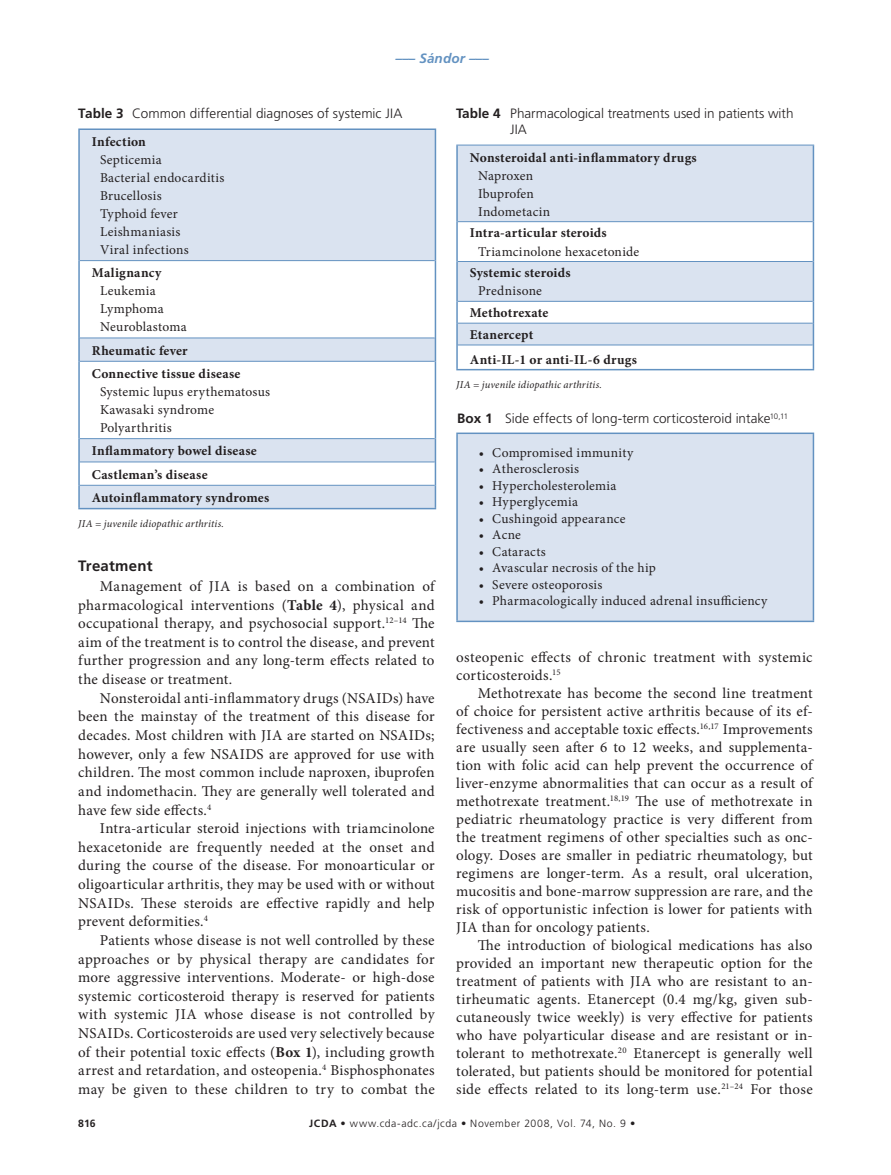
<style>
.page{position:relative;width:891px;height:1175px;background:#fff}
.page>*{position:absolute;margin:0;border:0;box-sizing:border-box;transform-origin:0 0}
.t1{font:15px/18.6px "Minion Pro";letter-spacing:.015em;color:#231f20;text-align:justify}
.t2{font:700 15px "Frutiger LT Std";letter-spacing:.015em;color:#231f20}
.t3{font:13.5px/18px "Minion Pro";letter-spacing:.02em;color:#231f20}
.t4{font:700 13.5px/23.2px "Minion Pro";letter-spacing:.02em;color:#231f20}
.t5{font:300 13.5px/16.2px "Frutiger LT Std";color:#231f20}
.t6{font:italic 700 13.5px "Frutiger LT Std";letter-spacing:.01em;color:#6392c1}
.t7{font:italic 10.5px "Minion Pro";letter-spacing:.015em;color:#231f20}
.t8{font:300 10.5px "Frutiger LT Std";letter-spacing:.055em;color:#231f20}
.t9{font:700 10.5px "Frutiger LT Std";color:#231f20}
.s1{font-weight:700}
</style>
<div class="page">
<svg style="left:458px;top:146px;width:355px;height:198px;fill:#dae3f0"></svg>
<hr style="left:456px;top:145px;width:358px;height:1px;background:#6392c1">
<hr style="left:458px;top:221px;width:355px;height:1px;background:#6392c1">
<hr style="left:458px;top:261px;width:355px;height:1px;background:#6392c1">
<hr style="left:458px;top:301px;width:355px;height:1px;background:#6392c1">
<hr style="left:458px;top:323px;width:355px;height:1px;background:#6392c1">
<hr style="left:458px;top:344px;width:355px;height:1px;background:#6392c1">
<hr style="left:456px;top:145px;width:2px;height:77px;background:#6392c1">
<hr style="left:813px;top:145px;width:1px;height:77px;background:#6392c1">
<hr style="left:456px;top:222px;width:2px;height:39px;background:#6392c1">
<hr style="left:813px;top:222px;width:1px;height:39px;background:#6392c1">
<hr style="left:456px;top:261px;width:2px;height:40px;background:#6392c1">
<hr style="left:813px;top:261px;width:1px;height:40px;background:#6392c1">
<hr style="left:456px;top:301px;width:2px;height:22px;background:#6392c1">
<hr style="left:456px;top:323px;width:2px;height:22px;background:#6392c1">
<hr style="left:456px;top:345px;width:2px;height:24px;background:#6392c1">
<svg style="left:813px;top:301px;width:1px;height:68px"></svg>
<hr style="left:456px;top:369px;width:358px;height:1px;background:#6392c1">
<div style="left:457px;top:433px;width:356px;height:188px;background:#dae3f0"></div>
<hr style="left:456px;top:432px;width:358px;height:2px;background:#6392c1">
<hr style="left:456px;top:434px;width:2px;height:186px;background:#6392c1">
<hr style="left:813px;top:434px;width:1px;height:186px;background:#6392c1">
<hr style="left:456px;top:620px;width:358px;height:2px;background:#6392c1">
<svg style="left:80px;top:130px;width:355px;height:378px;fill:#dae3f0"></svg>
<hr style="left:80px;top:485px;width:355px;height:1px;background:#6392c1">
<hr style="left:78px;top:128px;width:358px;height:2px;background:#6392c1">
<hr style="left:78px;top:130px;width:2px;height:131px;background:#6392c1">
<hr style="left:435px;top:130px;width:1px;height:131px;background:#6392c1">
<hr style="left:78px;top:261px;width:2px;height:77px;background:#6392c1">
<hr style="left:435px;top:261px;width:1px;height:77px;background:#6392c1">
<hr style="left:78px;top:338px;width:2px;height:23px;background:#6392c1">
<svg style="left:435px;top:338px;width:1px;height:23px"></svg>
<hr style="left:78px;top:361px;width:2px;height:77px;background:#6392c1">
<hr style="left:435px;top:361px;width:1px;height:77px;background:#6392c1">
<hr style="left:78px;top:438px;width:2px;height:24px;background:#6392c1">
<hr style="left:78px;top:462px;width:2px;height:23px;background:#6392c1">
<hr style="left:78px;top:485px;width:2px;height:23px;background:#6392c1">
<svg style="left:435px;top:438px;width:1px;height:70px"></svg>
<hr style="left:78px;top:508px;width:358px;height:1px;background:#6392c1">
<hr style="left:80px;top:260px;width:355px;height:1px;background:#6392c1">
<hr style="left:80px;top:337px;width:355px;height:1px;background:#6392c1">
<hr style="left:80px;top:361px;width:355px;height:1px;background:#6392c1">
<hr style="left:80px;top:438px;width:355px;height:1px;background:#6392c1">
<hr style="left:80px;top:461px;width:355px;height:1px;background:#6392c1">
<p class="t6" style="left:396px;top:50px;width:95px">––– Sándor –––</p>
<p class="t5" style="left:78px;top:106px;width:326px"><span class="s1">Table 3</span> Common differential diagnoses of systemic JIA</p>
<p class="t4" style="left:92px;top:130px;width:56px">Infection</p>
<p class="t3" style="left:100px;top:151px;width:126px">Septicemia<br>Bacterial endocarditis<br>Brucellosis<br>Typhoid fever<br>Leishmaniasis<br>Viral infections</p>
<p class="t4" style="left:92px;top:261px;width:71px">Malignancy</p>
<p class="t3" style="left:100px;top:282px;width:88px">Leukemia<br>Lymphoma<br>Neuroblastoma</p>
<p class="t4" style="left:92px;top:338px;width:150px">Rheumatic fever<br>Connective tissue disease</p>
<p class="t3" style="left:100px;top:382px;width:172px">Systemic lupus erythematosus<br>Kawasaki syndrome<br>Polyarthritis</p>
<p class="t4" style="left:92px;top:439px;width:179px">Inflammatory bowel disease<br>Castleman’s disease<br>Autoinflammatory syndromes</p>
<p class="t7" style="left:78px;top:517px;width:147px">JIA = juvenile idiopathic arthritis.</p>
<p class="t2" style="left:78px;top:557px;width:76px">Treatment</p>
<p class="t1" style="left:78px;top:577px;width:358px;text-indent:22px">Management of JIA is based on a combination of pharmacological interventions (<span class="s1">Table 4</span>), physical and occupational therapy, and psychosocial support.<sup>12–14</sup> The aim of the treatment is to control the disease, and prevent further progression and any long-term effects related to the disease or treatment.</p>
<p class="t1" style="left:78px;top:688px;width:358px;text-indent:22px">Nonsteroidal anti-inflammatory drugs (NSAIDs) have been the mainstay of the treatment of this disease for decades. Most children with JIA are started on NSAIDs; however, only a few NSAIDS are approved for use with children. The most common include naproxen, ibuprofen and indomethacin. They are generally well tolerated and have few side effects.<sup>4</sup></p>
<p class="t1" style="left:78px;top:819px;width:358px;text-indent:22px">Intra-articular steroid injections with triamcinolone hexacetonide are frequently needed at the onset and during the course of the disease. For monoarticular or oligoarticular arthritis, they may be used with or without NSAIDs. These steroids are effective rapidly and help prevent deformities.<sup>4</sup></p>
<p class="t1" style="left:78px;top:931px;width:358px;text-indent:22px">Patients whose disease is not well controlled by these approaches or by physical therapy are candidates for more aggressive interventions. Moderate- or high-dose systemic corticosteroid therapy is reserved for patients with systemic JIA whose disease is not controlled by NSAIDs. Corticosteroids are used very selectively because of their potential toxic effects (<span class="s1">Box 1</span>), including growth arrest and retardation, and osteopenia.<sup>4</sup> Bisphosphonates may be given to these children to try to combat the</p>
<p class="t5" style="left:510px;top:106px;width:285px;text-indent:-54px"><span class="s1">Table 4</span> Pharmacological treatments used in patients with<br>JIA</p>
<p class="t4" style="left:470px;top:145px;width:228px">Nonsteroidal anti-inflammatory drugs</p>
<p class="t3" style="left:478px;top:166px;width:74px">Naproxen<br>Ibuprofen<br>Indometacin</p>
<p class="t4" style="left:470px;top:221px;width:139px">Intra-articular steroids</p>
<p class="t3" style="left:478px;top:242px;width:163px">Triamcinolone hexacetonide</p>
<p class="t4" style="left:470px;top:261px;width:102px">Systemic steroids</p>
<p class="t3" style="left:478px;top:282px;width:65px">Prednisone</p>
<p class="t4" style="left:470px;top:302px;width:80px;line-height:21.8px">Methotrexate<br>Etanercept</p>
<p class="t4" style="left:470px;top:347px;width:169px">Anti-IL-1 or anti-IL-6 drugs</p>
<p class="t7" style="left:456px;top:378px;width:147px">JIA = juvenile idiopathic arthritis.</p>
<p class="t5" style="left:457px;top:410px;width:333px"><span class="s1">Box 1</span> Side effects of long-term corticosteroid intake<sup>10,11</sup></p>
<p class="t3" style="left:479px;top:443px;width:156px">• Compromised immunity</p>
<p class="t3" style="left:479px;top:460px;width:102px">• Atherosclerosis</p>
<p class="t3" style="left:479px;top:476px;width:139px">• Hypercholesterolemia</p>
<p class="t3" style="left:479px;top:493px;width:101px">• Hyperglycemia</p>
<p class="t3" style="left:479px;top:509px;width:148px">• Cushingoid appearance</p>
<p class="t3" style="left:479px;top:526px;width:44px">• Acne</p>
<p class="t3" style="left:479px;top:542px;width:69px">• Cataracts</p>
<p class="t3" style="left:479px;top:559px;width:179px">• Avascular necrosis of the hip</p>
<p class="t3" style="left:479px;top:575px;width:125px">• Severe osteoporosis</p>
<p class="t3" style="left:479px;top:592px;width:290px">• Pharmacologically induced adrenal insufficiency</p>
<p class="t1" style="left:456px;top:648px;width:358px;line-height:18px">osteopenic effects of chronic treatment with systemic corticosteroids.<sup>15</sup></p>
<p class="t1" style="left:456px;top:684px;width:358px;line-height:18px;text-indent:22px">Methotrexate has become the second line treatment of choice for persistent active arthritis because of its ef&shy;fectiveness and acceptable toxic effects.<sup>16,17</sup> Improvements are usually seen after 6 to 12 weeks, and supplementa&shy;tion with folic acid can help prevent the occurrence of liver-enzyme abnormalities that can occur as a result of methotrexate treatment.<sup>18,19</sup> The use of methotrexate in pediatric rheumatology practice is very different from the treatment regimens of other specialties such as onc&shy;ology. Doses are smaller in pediatric rheumatology, but regimens are longer-term. As a result, oral ulceration, mucositis and bone-marrow suppression are rare, and the risk of opportunistic infection is lower for patients with JIA than for oncology patients.</p>
<p class="t1" style="left:456px;top:936px;width:358px;line-height:18px;text-indent:22px">The introduction of biological medications has also provided an important new therapeutic option for the treatment of patients with JIA who are resistant to an&shy;tirheumatic agents. Etanercept (0.4 mg/kg, given sub&shy;cutaneously twice weekly) is very effective for patients who have polyarticular disease and are resistant or in&shy;tolerant to methotrexate.<sup>20</sup> Etanercept is generally well tolerated, but patients should be monitored for potential side effects related to its long-term use.<sup>21–24</sup> For those</p>
<p class="t9" style="left:78px;top:1117px;width:19px">816</p>
<p class="t8" style="left:309px;top:1117px;width:328px"><span class="s1">JCDA •</span> www.cda-adc.ca/jcda • November 2008, Vol. 74, No. 9 •</p>
</div>
